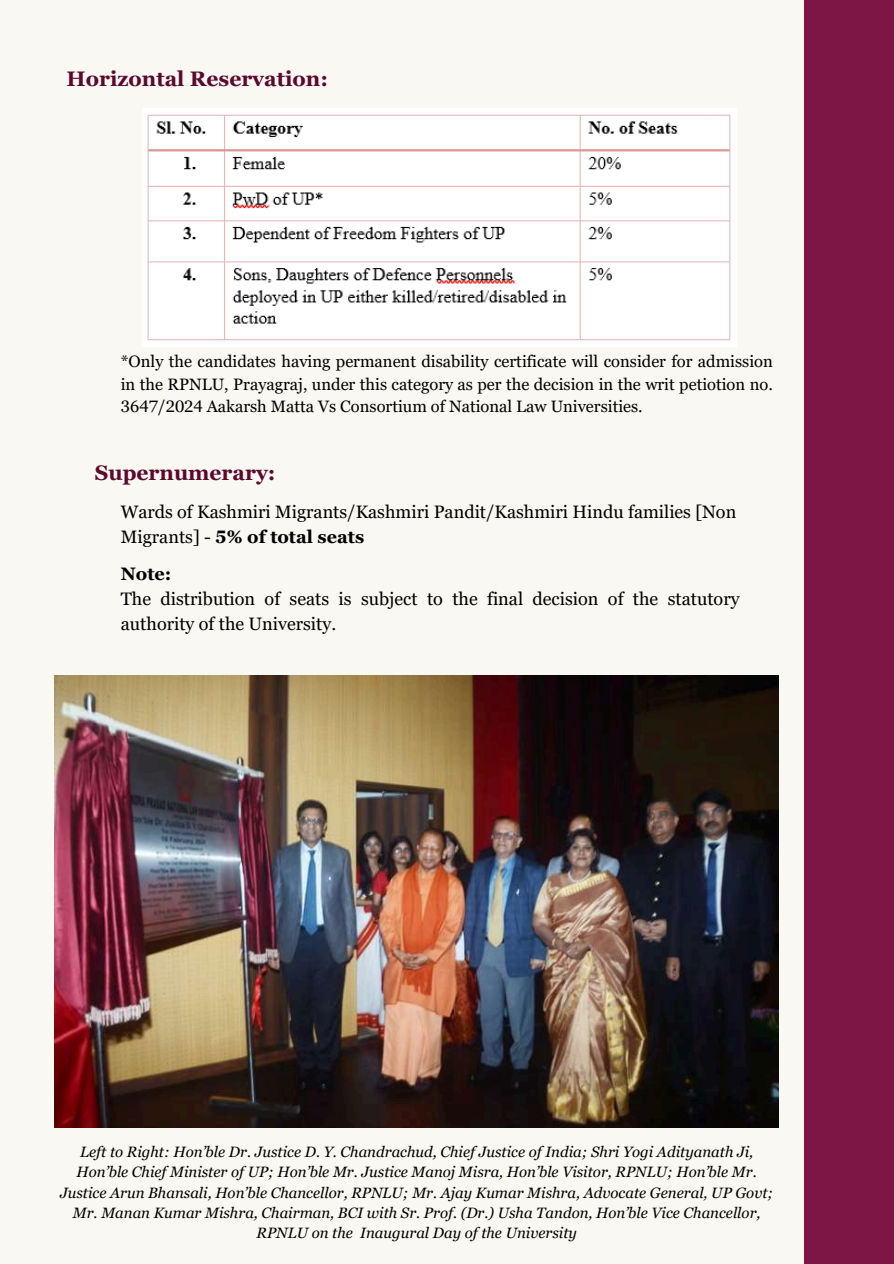
<style>
.page{position:relative;width:894px;height:1264px;background:#fff}
.page>*{position:absolute;margin:0;border:0;box-sizing:border-box;transform-origin:0 0}
.t1{font:700 21px "Georgia Pro";color:#5b082d}
.t2{font:18px/24.8px "Georgia Pro";color:#000}
.t3{font:700 18px "Georgia Pro";color:#000}
.t4{font:16.5px/22.5px "Georgia Pro";color:#000;text-align:justify}
.t5{font:italic 15px/20.2px "Georgia Pro";color:#000;text-align:center}
.s1{font-weight:700}
</style>
<div class="page">
<div style="left:0;top:0;width:893px;height:1263px;background:#faf8f2"></div>
<div style="left:804px;top:0;width:89px;height:1263px;background:#7e1645"></div>
<img style="left:55px;top:675px;width:723px;height:452px">
<img style="left:142px;top:108px;width:594px;height:239px">
<h1 class="t1" style="left:67px;top:67px;width:263px">Horizontal Reservation:</h1>
<p class="t4" style="left:121px;top:350px;width:653px">*Only the candidates having permanent disability certificate will consider for admission in the RPNLU, Prayagraj, under this category as per the decision in the writ petiotion no.<br>3647/2024 Aakarsh Matta Vs Consortium of National Law Universities.</p>
<h1 class="t1" style="left:95px;top:461px;width:182px">Supernumerary:</h1>
<p class="t2" style="left:121px;top:500px;width:616px">Wards of Kashmiri Migrants/Kashmiri Pandit/Kashmiri Hindu families [Non<br>Migrants] - <span class="s1">5% of total seats</span></p>
<p class="t3" style="left:121px;top:563px;width:52px">Note:</p>
<p class="t2" style="left:121px;top:586px;width:620px">The distribution of seats is subject to the final decision of the statutory authority of the University.</p>
<p class="t5" style="left:60px;top:1141px;width:714px">Left to Right: Hon’ble Dr. Justice D. Y. Chandrachud, Chief Justice of India; Shri Yogi Adityanath Ji, Hon’ble Chief Minister of UP; Hon’ble Mr. Justice Manoj Misra, Hon’ble Visitor, RPNLU; Hon’ble Mr.<br>Justice Arun Bhansali, Hon’ble Chancellor, RPNLU; Mr. Ajay Kumar Mishra, Advocate General, UP Govt; Mr. Manan Kumar Mishra, Chairman, BCI with Sr. Prof. (Dr.) Usha Tandon, Hon’ble Vice Chancellor, RPNLU on the Inaugural Day of the University</p>
</div>
